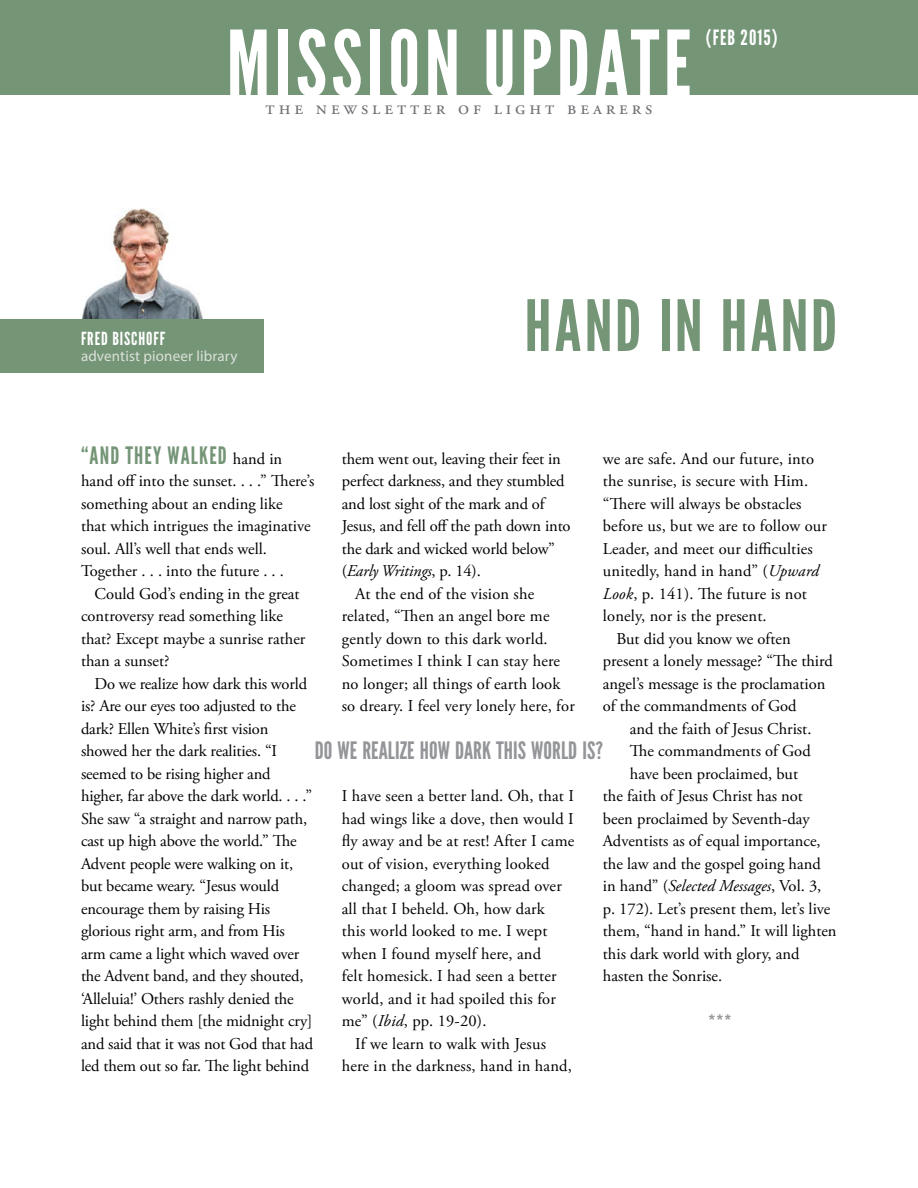
<style>
.page{position:relative;width:918px;height:1188px;background:#fff}
.page>*{position:absolute;margin:0;border:0;box-sizing:border-box;transform-origin:0 0}
.t1{font:90px "League Gothic";letter-spacing:.05em;color:#fff}
.t2{font:70.5px "League Gothic";letter-spacing:.05em;color:#759577}
.t3{font:24px "League Gothic";letter-spacing:.005em;color:#939598}
.t4{font:24px "League Gothic";letter-spacing:.05em;color:#759577}
.t5{font:21px "League Gothic";letter-spacing:.05em;color:#fff}
.t6{font:19.5px "Adobe Garamond Pro";letter-spacing:.2em;color:#6d6e71}
.t7{font:18px "League Gothic";letter-spacing:.05em;color:#fff}
.t8{font:16.5px/22.5px "Adobe Garamond Pro";color:#000}
.t9{font:italic 16.5px "Adobe Garamond Pro";letter-spacing:-.01em;color:#000}
.t10{font:700 16.5px "Arial";color:#939598}
.t11{font:15px "Myriad Pro";letter-spacing:.01em;color:#dae1d9}
.s1{font-family:"Adobe Garamond Pro";font-size:16.5px;color:#000}
.s2{font-style:normal}
.s3{font-style:italic}
</style>
<div class="page">
<img style="left:81px;top:209px;width:122px;height:110px">
<div style="left:0;top:0;width:918px;height:94px;background:#759577"></div>
<div style="left:0;top:319px;width:264px;height:54px;background:#759577"></div>
<h1 class="t1" style="left:227px;top:10px;width:466px">MISSION UPDATE</h1>
<p class="t6" style="left:266px;top:96px;width:388px">the newsletter of light bearers</p>
<p class="t5" style="left:706px;top:25px;width:73px">(FEB 2015)</p>
<p class="t7" style="left:81px;top:328px;width:86px">FRED BISCHOFF</p>
<p class="t11" style="left:81px;top:346px;width:158px">adventist pioneer library</p>
<h2 class="t2" style="left:525px;top:284px;width:314px">HAND IN HAND</h2>
<h3 class="t4" style="left:81px;top:441px;width:203px">“AND THEY WALKED <span class="s1">hand in</span></h3>
<p class="t8" style="left:81px;top:470px;width:235px">hand off into the sunset. . . .” There’s something about an ending like<br>that which intrigues the imaginative soul. All’s well that ends well.<br>Together . . . into the future . . .</p>
<p class="t8" style="left:81px;top:583px;width:226px;text-indent:13px">Could God’s ending in the great controversy read something like that? Except maybe a sunrise rather than a sunset?</p>
<p class="t8" style="left:81px;top:673px;width:234px;text-indent:13px">Do we realize how dark this world is? Are our eyes too adjusted to the dark? Ellen White’s first vision showed her the dark realities. “I seemed to be rising higher and higher, far above the dark world. . . .” She saw “a straight and narrow path, cast up high above the world.” The Advent people were walking on it, but became weary. “Jesus would encourage them by raising His glorious right arm, and from His arm came a light which waved over the Advent band, and they shouted, ‘Alleluia!’ Others rashly denied the light behind them [the midnight cry] and said that it was not God that had led them out so far. The light behind</p>
<p class="t8" style="left:342px;top:448px;width:221px">them went out, leaving their feet in</p>
<p class="t8" style="left:342px;top:470px;width:224px">perfect darkness, and they stumbled</p>
<p class="t8" style="left:342px;top:493px;width:206px">and lost sight of the mark and of</p>
<p class="t8" style="left:342px;top:515px;width:230px">Jesus, and fell off the path down into</p>
<p class="t8" style="left:342px;top:538px;width:215px">the dark and wicked world below”</p>
<p class="t9" style="left:342px;top:561px;width:141px"><span class="s2">(</span>Early Writings<span class="s2">, p. 14).</span></p>
<p class="t8" style="left:355px;top:583px;width:181px">At the end of the vision she</p>
<p class="t8" style="left:342px;top:605px;width:209px">related, “Then an angel bore me</p>
<p class="t8" style="left:342px;top:628px;width:207px">gently down to this dark world.</p>
<p class="t8" style="left:342px;top:650px;width:220px">Sometimes I think I can stay here</p>
<p class="t8" style="left:342px;top:673px;width:220px">no longer; all things of earth look</p>
<p class="t8" style="left:342px;top:695px;width:235px">so dreary. I feel very lonely here, for</p>
<p class="t8" style="left:603px;top:448px;width:213px">we are safe. And our future, into</p>
<p class="t8" style="left:603px;top:470px;width:207px">the sunrise, is secure with Him.</p>
<p class="t8" style="left:603px;top:493px;width:200px">“There will always be obstacles</p>
<p class="t8" style="left:603px;top:515px;width:226px">before us, but we are to follow our</p>
<p class="t8" style="left:603px;top:538px;width:212px">Leader, and meet our difficulties</p>
<p class="t8" style="left:603px;top:560px;width:218px">unitedly, hand in hand” (<span class="s3">Upward</span></p>
<p class="t8" style="left:603px;top:583px;width:206px"><span class="s3">Look</span>, p. 141). The future is not</p>
<p class="t8" style="left:603px;top:605px;width:165px">lonely, nor is the present.</p>
<p class="t8" style="left:616px;top:628px;width:176px">But did you know we often</p>
<p class="t8" style="left:603px;top:650px;width:231px">present a lonely message? “The third</p>
<p class="t8" style="left:603px;top:673px;width:224px">angel’s message is the proclamation</p>
<p class="t8" style="left:603px;top:695px;width:195px">of the commandments of God</p>
<p class="t8" style="left:630px;top:718px;width:183px">and the faith of Jesus Christ.</p>
<p class="t8" style="left:630px;top:740px;width:182px">The commandments of God</p>
<p class="t8" style="left:630px;top:763px;width:170px">have been proclaimed, but</p>
<p class="t8" style="left:603px;top:785px;width:202px">the faith of Jesus Christ has not</p>
<p class="t8" style="left:603px;top:808px;width:208px">been proclaimed by Seventh-day</p>
<p class="t8" style="left:603px;top:830px;width:219px">Adventists as of equal importance,</p>
<p class="t8" style="left:603px;top:853px;width:219px">the law and the gospel going hand</p>
<p class="t9" style="left:603px;top:876px;width:220px"><span class="s2">in hand” (</span>Selected Messages<span class="s2">, Vol. 3,</span></p>
<p class="t8" style="left:603px;top:898px;width:229px">p. 172). Let’s present them, let’s live</p>
<p class="t8" style="left:603px;top:920px;width:235px">them, “hand in hand.” It will lighten</p>
<p class="t8" style="left:603px;top:943px;width:198px">this dark world with glory, and</p>
<p class="t8" style="left:603px;top:965px;width:121px">hasten the Sonrise.</p>
<p class="t10" style="left:709px;top:1010px;width:24px">***</p>
<h3 class="t3" style="left:315px;top:737px;width:290px">DO WE REALIZE HOW DARK THIS WORLD IS?</h3>
<p class="t8" style="left:342px;top:785px;width:234px">I have seen a better land. Oh, that I</p>
<p class="t8" style="left:342px;top:808px;width:234px">had wings like a dove, then would I</p>
<p class="t8" style="left:342px;top:830px;width:234px">fly away and be at rest! After I came</p>
<p class="t8" style="left:342px;top:853px;width:209px">out of vision, everything looked</p>
<p class="t8" style="left:342px;top:875px;width:221px">changed; a gloom was spread over</p>
<p class="t8" style="left:342px;top:898px;width:204px">all that I beheld. Oh, how dark</p>
<p class="t8" style="left:342px;top:920px;width:207px">this world looked to me. I wept</p>
<p class="t8" style="left:342px;top:943px;width:201px">when I found myself here, and</p>
<p class="t8" style="left:342px;top:965px;width:216px">felt homesick. I had seen a better</p>
<p class="t8" style="left:342px;top:988px;width:216px">world, and it had spoiled this for</p>
<p class="t8" style="left:342px;top:1010px;width:146px">me” (<span class="s3">Ibid</span>, pp. 19-20).</p>
<p class="t8" style="left:355px;top:1033px;width:192px">If we learn to walk with Jesus</p>
<p class="t8" style="left:342px;top:1055px;width:232px">here in the darkness, hand in hand,</p>
</div>
